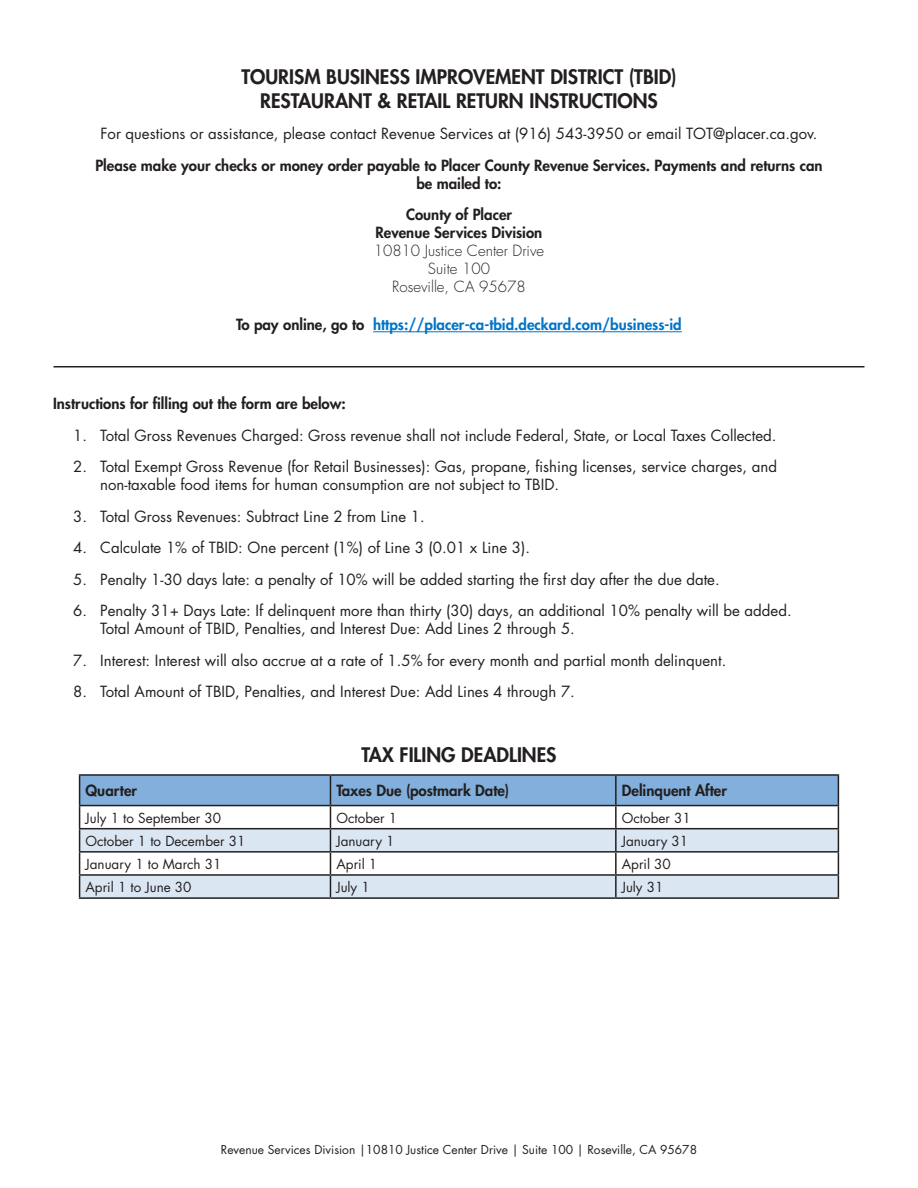
<style>
.page{position:relative;width:918px;height:1188px;background:#fff}
.page>*{position:absolute;margin:0;border:0;box-sizing:border-box;transform-origin:0 0}
.t1{font:800 19.5px/23.4px "Futura Std";color:#231f20;text-align:center}
.t2{font:15px/18px "Futura Std";color:#231f20}
.t3{font:800 15px/18px "Futura Std";color:#231f20;text-align:center}
.t4{font:800 15px "Futura Std";color:#0074c8}
.t5{font:300 15px/18px "Futura Std";color:#231f20;text-align:center}
.t6{font:13.5px "Futura Std";color:#231f20}
.t7{font:12px "Futura Std";color:#231f20}
.s1{color:#231f20}
</style>
<div class="page">
<hr style="left:373px;top:331px;width:309px;height:1px;background:#0074c8">
<hr style="left:54px;top:366px;width:810px;height:1px;background:#231f20">
<hr style="left:79px;top:774px;width:251px;height:2px;background:#231f20">
<hr style="left:330px;top:774px;width:286px;height:2px;background:#231f20">
<hr style="left:616px;top:774px;width:223px;height:2px;background:#231f20">
<svg style="left:79px;top:775px;width:760px;height:122px"></svg>
<hr style="left:79px;top:897px;width:251px;height:2px;background:#231f20">
<hr style="left:330px;top:897px;width:286px;height:2px;background:#231f20">
<hr style="left:616px;top:897px;width:223px;height:2px;background:#231f20">
<h1 class="t1" style="left:241px;top:65px;width:437px">TOURISM BUSINESS IMPROVEMENT DISTRICT (TBID)<br>RESTAURANT &amp; RETAIL RETURN INSTRUCTIONS</h1>
<p class="t2" style="left:100px;top:125px;width:719px">For questions or assistance, please contact Revenue Services at (916) 543-3950 or email TOT@placer.ca.gov.</p>
<p class="t3" style="left:95px;top:156px;width:729px">Please make your checks or money order payable to Placer County Revenue Services. Payments and returns can be mailed to:</p>
<p class="t3" style="left:376px;top:205px;width:168px">County of Placer<br>Revenue Services Division</p>
<p class="t5" style="left:374px;top:242px;width:172px">10810 Justice Center Drive<br>Suite 100<br>Roseville, CA 95678</p>
<p class="t4" style="left:236px;top:315px;width:447px"><span class="s1">To pay online, go to</span> https://placer-ca-tbid.deckard.com/business-id</p>
<p class="t3" style="left:53px;top:394px;width:294px">Instructions for filling out the form are below:</p>
<p class="t2" style="left:73px;top:426px;width:705px">1. Total Gross Revenues Charged: Gross revenue shall not include Federal, State, or Local Taxes Collected.</p>
<p class="t2" style="left:100px;top:458px;width:678px;text-indent:-27px">2. Total Exempt Gross Revenue (for Retail Businesses): Gas, propane, fishing licenses, service charges, and non-taxable food items for human consumption are not subject to TBID.</p>
<p class="t2" style="left:73px;top:507px;width:353px">3. Total Gross Revenues: Subtract Line 2 from Line 1.</p>
<p class="t2" style="left:73px;top:539px;width:458px">4. Calculate 1% of TBID: One percent (1%) of Line 3 (0.01 x Line 3).</p>
<p class="t2" style="left:73px;top:570px;width:648px">5. Penalty 1-30 days late: a penalty of 10% will be added starting the first day after the due date.</p>
<p class="t2" style="left:100px;top:602px;width:693px;text-indent:-27px">6. Penalty 31+ Days Late: If delinquent more than thirty (30) days, an additional 10% penalty will be added.<br>Total Amount of TBID, Penalties, and Interest Due: Add Lines 2 through 5.</p>
<p class="t2" style="left:73px;top:651px;width:655px">7. Interest: Interest will also accrue at a rate of 1.5% for every month and partial month delinquent.</p>
<p class="t2" style="left:73px;top:683px;width:503px">8. Total Amount of TBID, Penalties, and Interest Due: Add Lines 4 through 7.</p>
<h1 class="t1" style="left:361px;top:743px;width:197px">TAX FILING DEADLINES</h1>
<p class="t3" style="left:86px;top:782px;width:53px">Quarter</p>
<p class="t3" style="left:336px;top:782px;width:174px">Taxes Due (postmark Date)</p>
<p class="t3" style="left:622px;top:782px;width:107px">Delinquent After</p>
<p class="t6" style="left:86px;top:809px;width:137px">July 1 to September 30</p>
<p class="t6" style="left:336px;top:809px;width:62px">October 1</p>
<p class="t6" style="left:622px;top:809px;width:70px">October 31</p>
<p class="t6" style="left:86px;top:832px;width:161px">October 1 to December 31</p>
<p class="t6" style="left:336px;top:832px;width:60px">January 1</p>
<p class="t6" style="left:622px;top:832px;width:68px">January 31</p>
<p class="t6" style="left:86px;top:855px;width:138px">January 1 to March 31</p>
<p class="t6" style="left:336px;top:855px;width:42px">April 1</p>
<p class="t6" style="left:622px;top:855px;width:51px">April 30</p>
<p class="t6" style="left:86px;top:879px;width:108px">April 1 to June 30</p>
<p class="t6" style="left:336px;top:879px;width:35px">July 1</p>
<p class="t6" style="left:622px;top:879px;width:43px">July 31</p>
<p class="t7" style="left:221px;top:1142px;width:478px">Revenue Services Division |10810 Justice Center Drive | Suite 100 | Roseville, CA 95678</p>
</div>
